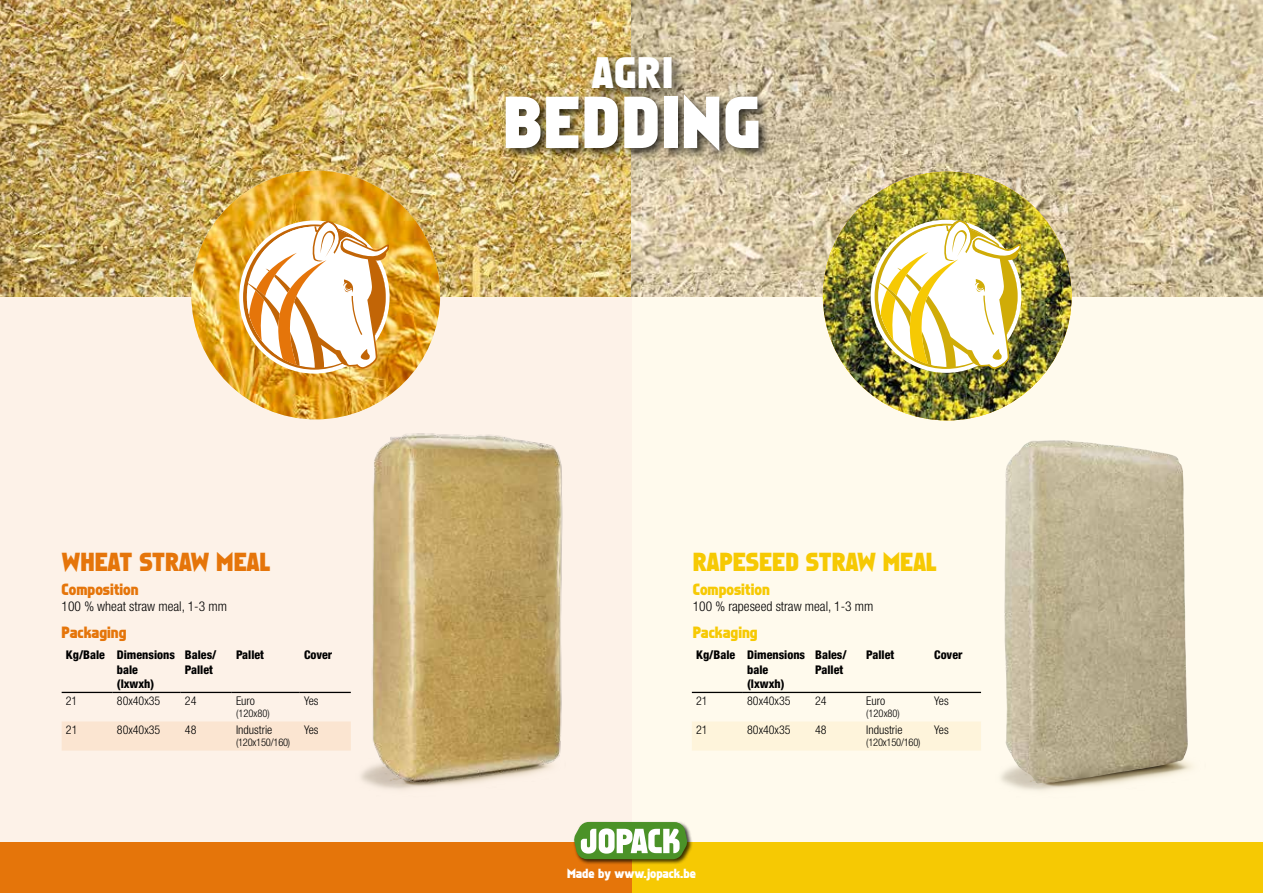
<style>
.page{position:relative;width:1263px;height:893px;background:#fff}
.page>*{position:absolute;margin:0;border:0;box-sizing:border-box;transform-origin:0 0}
.t1{font:67.5px "FZBASIC5";letter-spacing:.02em;color:#fff}
.t2{font:40.5px "FZBASIC5";color:#fff}
.t3{font:24px "FZBASIC5";color:#f6c903}
.t4{font:24px "FZBASIC5";color:#e5750a}
.t5{font:15px "FZBASIC5";color:#f6c903}
.t6{font:15px "FZBASIC5";color:#e5750a}
.t7{font:300 condensed 13.5px "Helvetica Neue LT Std";color:#000}
.t8{font:12.15px "FZBASIC5";color:#fff}
.t9{font:800 condensed 12px/14.4px "Helvetica Neue LT Std";color:#000}
.t10{font:300 condensed 12px "Helvetica Neue LT Std";color:#000}
.t11{font:300 condensed 10.5px "Helvetica Neue LT Std";letter-spacing:-.02em;color:#000}
</style>
<div class="page">
<div style="left:0;top:0;width:631px;height:893px;background:#fdf2e8"></div>
<div style="left:632px;top:0;width:631px;height:893px;background:#fffaed"></div>
<img style="left:0;top:0;width:1263px;height:297px">
<div style="left:0;top:842px;width:632px;height:51px;background:#e5750a"></div>
<div style="left:632px;top:842px;width:631px;height:51px;background:#f6c903"></div>
<div style="left:573px;top:821px;width:120px;height:44px;background:#000;opacity:.75"></div>
<svg style="left:574px;top:822px;width:113px;height:37px;background:#97bd7f"></svg>
<div style="left:585px;top:50px;width:104px;height:55px;background:#000;opacity:.75"></div>
<div style="left:502px;top:92px;width:269px;height:71px;background:#000;opacity:.75"></div>
<img style="left:191px;top:171px;width:249px;height:248px;border-radius:124px">
<svg style="left:247px;top:221px;width:145px;height:148px;background:#eecda1"></svg>
<img style="left:823px;top:172px;width:248px;height:248px;border-radius:124px">
<img style="left:878px;top:220px;width:145px;height:149px">
<img style="left:349px;top:399px;width:214px;height:390px">
<img style="left:1001px;top:763px;width:191px;height:28px">
<img style="left:1004px;top:440px;width:184px;height:343px">
<div style="left:62px;top:721px;width:289px;height:30px;background:#fbe5d1"></div>
<hr style="left:62px;top:692px;width:51px;height:1px;background:#000">
<hr style="left:113px;top:692px;width:68px;height:1px;background:#000">
<hr style="left:181px;top:692px;width:51px;height:1px;background:#000">
<hr style="left:232px;top:692px;width:68px;height:1px;background:#000">
<hr style="left:300px;top:692px;width:51px;height:1px;background:#000">
<div style="left:692px;top:722px;width:289px;height:29px;background:#fef4db"></div>
<hr style="left:692px;top:692px;width:51px;height:1px;background:#000">
<hr style="left:743px;top:692px;width:68px;height:1px;background:#000">
<hr style="left:811px;top:692px;width:51px;height:1px;background:#000">
<hr style="left:862px;top:692px;width:68px;height:1px;background:#000">
<hr style="left:930px;top:692px;width:51px;height:1px;background:#000">
<h2 class="t2" style="left:592px;top:50px;width:83px">AGRI</h2>
<h1 class="t1" style="left:503px;top:85px;width:259px">BEDDING</h1>
<h3 class="t4" style="left:62px;top:548px;width:210px">WHEAT STRAW MEAL</h3>
<h3 class="t3" style="left:693px;top:548px;width:246px">RAPESEED STRAW MEAL</h3>
<p class="t6" style="left:62px;top:580px;width:79px">Composition</p>
<p class="t7" style="left:62px;top:598px;width:167px">100 % wheat straw meal, 1-3 mm</p>
<p class="t6" style="left:62px;top:624px;width:66px">Packaging</p>
<p class="t5" style="left:693px;top:580px;width:79px">Composition</p>
<p class="t7" style="left:693px;top:598px;width:182px">100 % rapeseed straw meal, 1-3 mm</p>
<p class="t5" style="left:693px;top:624px;width:66px">Packaging</p>
<p class="t9" style="left:117px;top:648px;width:60px;text-indent:-51px">Kg/Bale Dimensions bale (lxwxh)</p>
<p class="t9" style="left:185px;top:648px;width:33px">Bales/<br>Pallet</p>
<p class="t9" style="left:236px;top:648px;width:30px">Pallet</p>
<p class="t9" style="left:304px;top:648px;width:30px">Cover</p>
<p class="t10" style="left:66px;top:694px;width:13px">21</p>
<p class="t10" style="left:117px;top:694px;width:45px">80x40x35</p>
<p class="t10" style="left:185px;top:694px;width:13px">24</p>
<p class="t10" style="left:236px;top:694px;width:21px">Euro</p>
<p class="t11" style="left:236px;top:707px;width:35px">(120x80)</p>
<p class="t10" style="left:304px;top:694px;width:16px">Yes</p>
<p class="t9" style="left:747px;top:648px;width:60px;text-indent:-51px">Kg/Bale Dimensions bale (lxwxh)</p>
<p class="t9" style="left:815px;top:648px;width:33px">Bales/<br>Pallet</p>
<p class="t9" style="left:866px;top:648px;width:30px">Pallet</p>
<p class="t9" style="left:934px;top:648px;width:30px">Cover</p>
<p class="t10" style="left:696px;top:694px;width:13px">21</p>
<p class="t10" style="left:747px;top:694px;width:45px">80x40x35</p>
<p class="t10" style="left:815px;top:694px;width:13px">24</p>
<p class="t10" style="left:866px;top:694px;width:21px">Euro</p>
<p class="t11" style="left:866px;top:707px;width:35px">(120x80)</p>
<p class="t10" style="left:934px;top:694px;width:16px">Yes</p>
<p class="t10" style="left:66px;top:723px;width:13px">21</p>
<p class="t10" style="left:117px;top:723px;width:45px">80x40x35</p>
<p class="t10" style="left:185px;top:723px;width:13px">48</p>
<p class="t10" style="left:236px;top:723px;width:38px">Industrie</p>
<p class="t11" style="left:236px;top:737px;width:56px">(120x150/160)</p>
<p class="t10" style="left:304px;top:723px;width:16px">Yes</p>
<p class="t10" style="left:696px;top:723px;width:13px">21</p>
<p class="t10" style="left:747px;top:723px;width:45px">80x40x35</p>
<p class="t10" style="left:815px;top:723px;width:13px">48</p>
<p class="t10" style="left:866px;top:723px;width:38px">Industrie</p>
<p class="t11" style="left:866px;top:737px;width:56px">(120x150/160)</p>
<p class="t10" style="left:934px;top:723px;width:16px">Yes</p>
<p class="t8" style="left:567px;top:866px;width:130px">Made by www.jopack.be</p>
</div>
